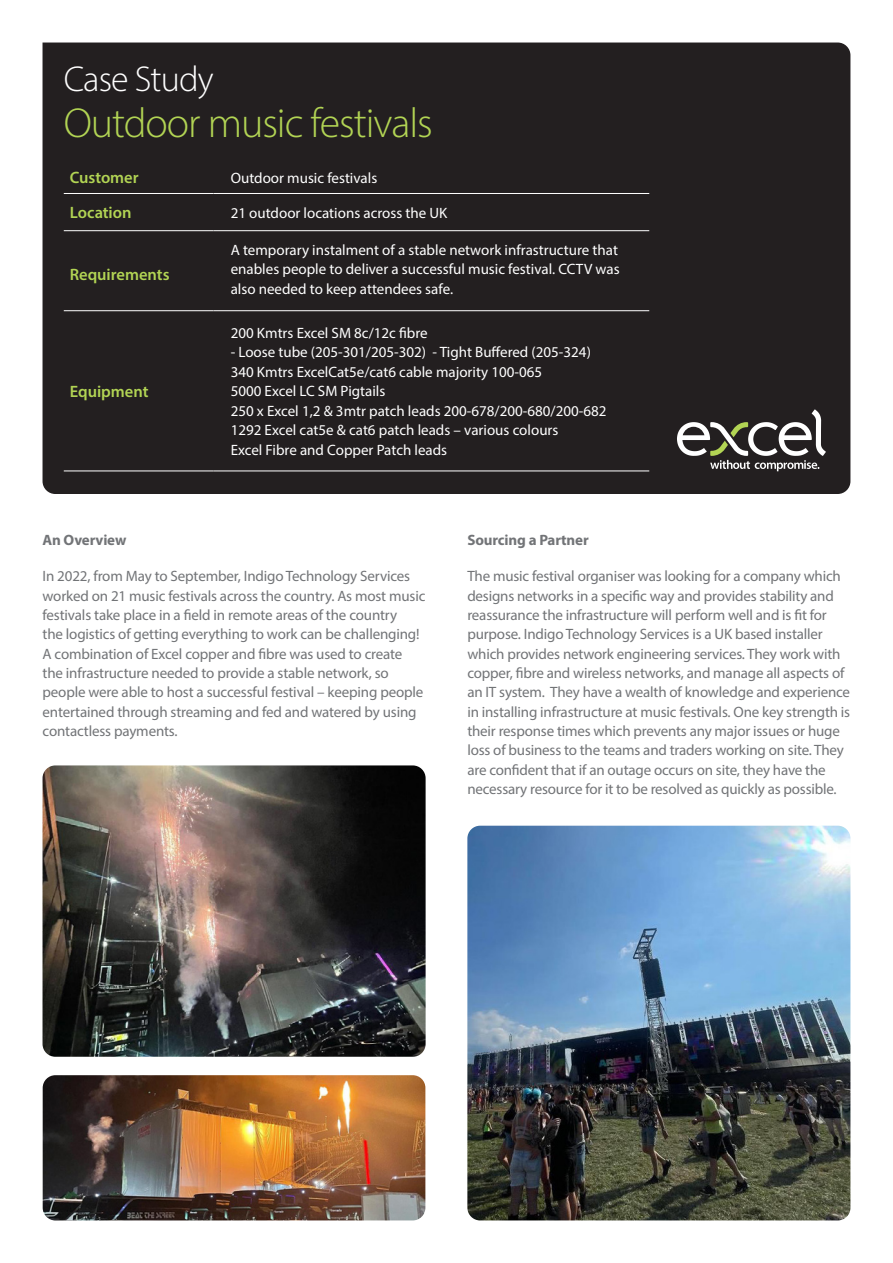
<style>
.page{position:relative;width:893px;height:1263px;background:#fff}
.page>*{position:absolute;margin:0;border:0;box-sizing:border-box;transform-origin:0 0}
.t1{font:300 42px "Myriad Pro";letter-spacing:-.025em;color:#b2d454}
.t2{font:300 36px "Myriad Pro";letter-spacing:-.025em;color:#fff}
.t3{font:600 16.5px "Myriad Pro";color:#b2d454}
.t4{font:15px/19.4px "Myriad Pro";letter-spacing:-.01em;color:#727477}
.t5{font:15px/19.5px "Myriad Pro";color:#fff;text-align:justify}
.t6{font:700 15px "Myriad Pro";letter-spacing:-.01em;color:#727477}
</style>
<div class="page">
<div style="left:43px;top:43px;width:807px;height:451px;background:#231f20"></div>
<svg style="left:677px;top:409px;width:149px;height:62px"></svg>
<hr style="left:64px;top:193px;width:150px;height:1px;background:#fff">
<hr style="left:64px;top:230px;width:150px;height:1px;background:#fff">
<hr style="left:64px;top:310px;width:150px;height:1px;background:#fff">
<hr style="left:214px;top:193px;width:435px;height:1px;background:#fff">
<hr style="left:214px;top:230px;width:435px;height:1px;background:#fff">
<hr style="left:214px;top:310px;width:435px;height:1px;background:#fff">
<hr style="left:214px;top:471px;width:435px;height:1px;background:#fff">
<hr style="left:64px;top:471px;width:150px;height:1px;background:#fff">
<img style="left:43px;top:765px;width:383px;height:292px">
<img style="left:467px;top:826px;width:383px;height:394px">
<img style="left:43px;top:1075px;width:382px;height:145px">
<h2 class="t2" style="left:64px;top:57px;width:151px">Case Study</h2>
<h1 class="t1" style="left:64px;top:98px;width:371px">Outdoor music festivals</h1>
<p class="t3" style="left:70px;top:167px;width:70px">Customer</p>
<p class="t5" style="left:231px;top:168px;width:148px">Outdoor music festivals</p>
<p class="t3" style="left:70px;top:202px;width:63px">Location</p>
<p class="t5" style="left:231px;top:203px;width:218px">21 outdoor locations across the UK</p>
<p class="t3" style="left:70px;top:264px;width:101px">Requirements</p>
<p class="t3" style="left:70px;top:381px;width:80px">Equipment</p>
<p class="t5" style="left:231px;top:240px;width:391px">A temporary instalment of a stable network infrastructure that enables people to deliver a successful music festival. CCTV was also needed to keep attendees safe.</p>
<p class="t5" style="left:231px;top:323px;width:199px">200 Kmtrs Excel SM 8c/12c fibre</p>
<p class="t5" style="left:231px;top:342px;width:377px;text-align:left">- Loose tube (205-301/205-302) - Tight Buffered (205-324)<br>340 Kmtrs ExcelCat5e/cat6 cable majority 100-065<br>5000 Excel LC SM Pigtails<br>250 x Excel 1,2 &amp; 3mtr patch leads 200-678/200-680/200-682<br>1292 Excel cat5e &amp; cat6 patch leads – various colours<br>Excel Fibre and Copper Patch leads</p>
<p class="t6" style="left:43px;top:530px;width:85px">An Overview</p>
<p class="t4" style="left:43px;top:566px;width:384px">In 2022, from May to September, Indigo Technology Services worked on 21 music festivals across the country. As most music festivals take place in a field in remote areas of the country<br>the logistics of getting everything to work can be challenging!<br>A combination of Excel copper and fibre was used to create the infrastructure needed to provide a stable network, so people were able to host a successful festival – keeping people entertained through streaming and fed and watered by using contactless payments.</p>
<p class="t6" style="left:467px;top:530px;width:123px">Sourcing a Partner</p>
<p class="t4" style="left:467px;top:566px;width:384px">The music festival organiser was looking for a company which designs networks in a specific way and provides stability and reassurance the infrastructure will perform well and is fit for purpose. Indigo Technology Services is a UK based installer which provides network engineering services. They work with copper, fibre and wireless networks, and manage all aspects of an IT system. They have a wealth of knowledge and experience in installing infrastructure at music festivals. One key strength is their response times which prevents any major issues or huge loss of business to the teams and traders working on site. They are confident that if an outage occurs on site, they have the necessary resource for it to be resolved as quickly as possible.</p>
</div>
